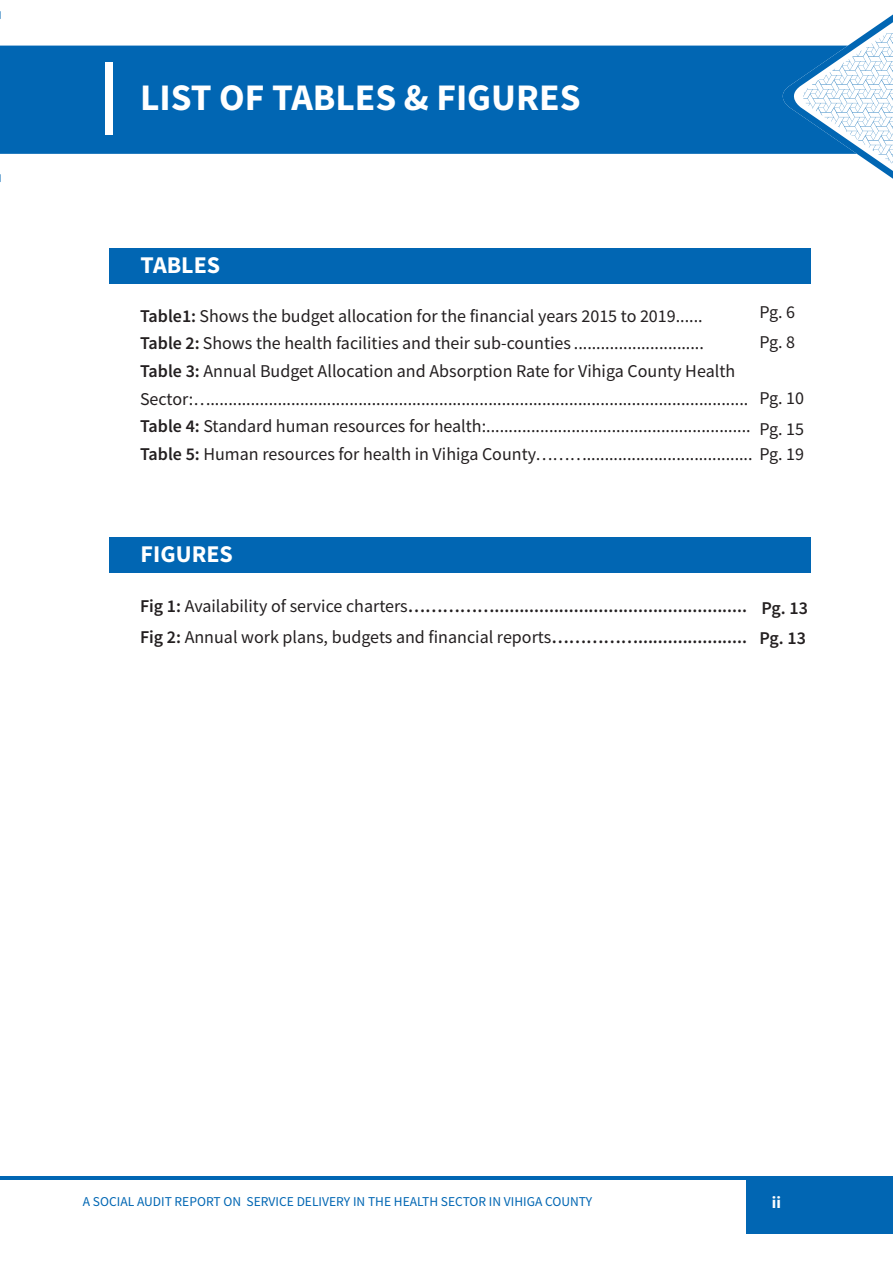
<style>
.page{position:relative;width:893px;height:1263px;background:#fff}
.page>*{position:absolute;margin:0;border:0;box-sizing:border-box;transform-origin:0 0}
.t1{font:700 37.5px "Source Sans Pro";color:#fff}
.t2{font:700 24px "Source Sans Pro";color:#fff}
.t3{font:18px/27.6px "Source Sans Pro";color:#231f20}
.t4{font:600 18px/30.6px "Source Sans Pro";color:#231f20}
.t5{font:700 16.5px "Source Sans Pro";color:#fff}
.t6{font:13.5px "Source Sans Pro";color:#0166b3}
.s1{font-weight:600}
.s2{font-weight:400}
</style>
<div class="page">
<div style="left:746px;top:1176px;width:147px;height:58px;background:#0166b3"></div>
<hr style="left:0;top:1176px;width:746px;height:4px;background:#0166b3">
<div style="left:109px;top:249px;width:702px;height:35px;background:#0166b3"></div>
<div style="left:109px;top:537px;width:702px;height:35px;background:#0166b3"></div>
<svg style="left:0;top:11px;width:1px;height:171px"></svg>
<div style="left:0;top:46px;width:774px;height:108px;background:#0166b3"></div>
<svg style="left:774px;top:14px;width:119px;height:165px"></svg>
<div style="left:105px;top:62px;width:7px;height:73px;background:#fff"></div>
<h1 class="t1" style="left:140px;top:72px;width:442px">LIST OF TABLES &amp; FIGURES</h1>
<h2 class="t2" style="left:141px;top:249px;width:81px">TABLES</h2>
<p class="t3" style="left:759px;top:298px;width:37px;line-height:29.2px">Pg. 6<br>Pg. 8</p>
<p class="t3" style="left:140px;top:302px;width:666px"><span class="s1">Table1:</span> Shows the budget allocation for the financial years 2015 to 2019......<br><span class="s1">Table 2:</span> Shows the health facilities and their sub-counties .............................<br><span class="s1">Table 3:</span> Annual Budget Allocation and Absorption Rate for Vihiga County Health Sector:…........................................................................................................................<br><span class="s1">Table 4:</span> Standard human resources for health:...........................................................<br><span class="s1">Table 5:</span> Human resources for health in Vihiga County………..................................... Pg. 19</p>
<p class="t3" style="left:759px;top:383px;width:46px;line-height:30.6px">Pg. 10<br>Pg. 15</p>
<h2 class="t2" style="left:141px;top:538px;width:94px">FIGURES</h2>
<p class="t4" style="left:140px;top:591px;width:608px">Fig 1: <span class="s2">Availability of service charters</span>……………...................................................<br>Fig 2: <span class="s2">Annual work plans, budgets and financial reports</span>……………......................</p>
<p class="t4" style="left:759px;top:592px;width:50px">Pg. 13<br>Pg. 13</p>
<p class="t6" style="left:83px;top:1193px;width:511px">A SOCIAL AUDIT REPORT ON SERVICE DELIVERY IN THE HEALTH SECTOR IN VIHIGA COUNTY</p>
<p class="t5" style="left:772px;top:1191px;width:11px">ii</p>
</div>
